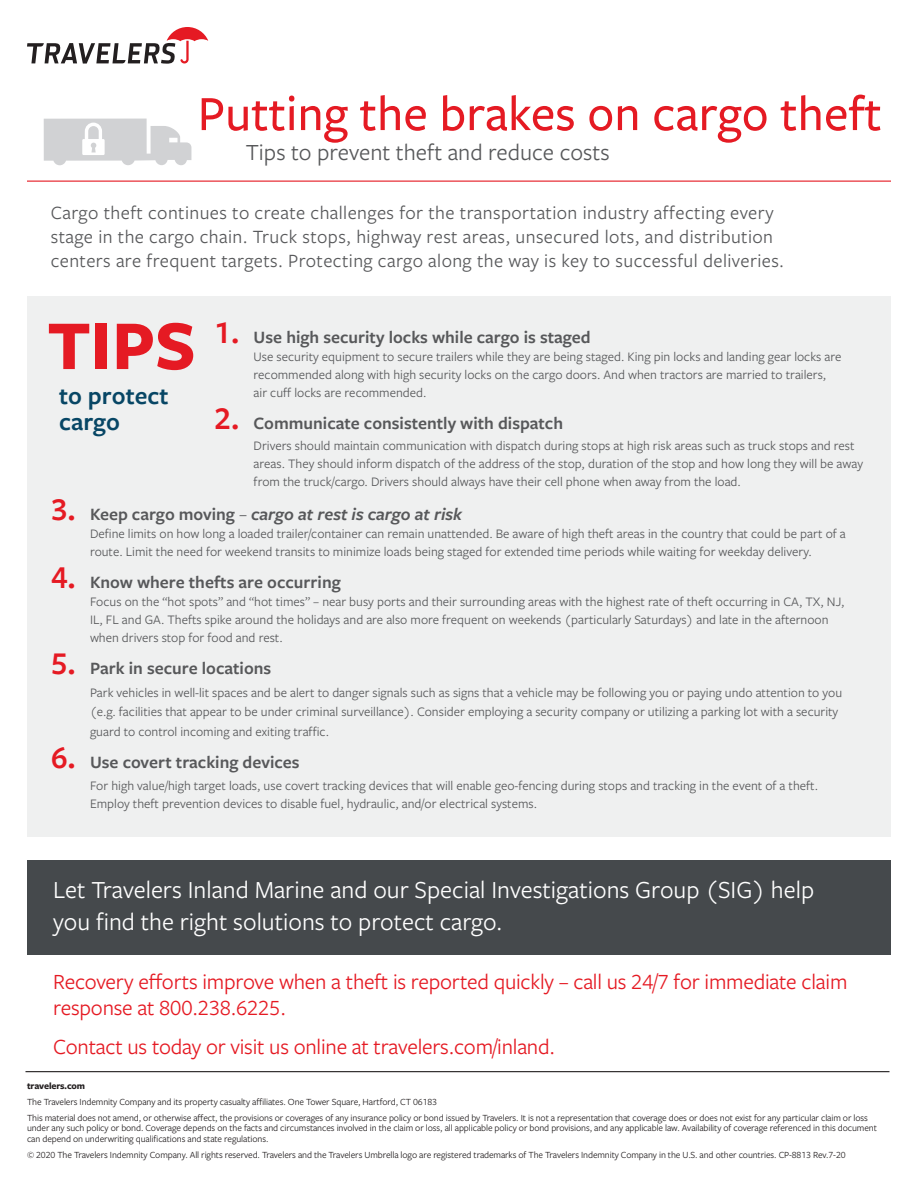
<style>
.page{position:relative;width:918px;height:1188px;background:#fff}
.page>*{position:absolute;margin:0;border:0;box-sizing:border-box;transform-origin:0 0}
.t1{font:700 72.45px "Freight Sans Pro";color:#e51a23}
.Call_Out_Gray{font:500 51px "Freight Sans Pro";color:#e51a23}
.t2{font:25.5px/31.5px "Freight Sans Pro";color:#fff}
.t3{font:600 25.5px/26px "Freight Sans Pro";color:#074665}
.Call_Out_Gray-2{font:24px "Freight Sans Pro";color:#57585a}
.t4{font:22.5px/25.5px "Freight Sans Pro";letter-spacing:-.01em;color:#e51a23}
.Body_copy{font:19.5px/24px "Freight Sans Pro";letter-spacing:.02em;color:#57585a}
.Body_copy-2{font:600 18px "Freight Sans Pro";color:#57585a}
.Body_copy-3{font:italic 600 18px "Freight Sans Pro";color:#57585a}
.Body_copy-4{font:13.5px/18px "Freight Sans Pro";color:#57585a}
.Disclaimer{font:9.75px/10.5px "Freight Sans Pro";letter-spacing:-.01em;color:#231f20}
.Disclaimer-2{font:700 9.75px "Freight Sans Pro";letter-spacing:-.01em;color:#231f20}
.s1{font-size:33px;color:#e51a23}
.s2{font-style:normal;font-size:33px;color:#e51a23}
.s3{font-style:normal}
.s4{font-weight:400;font-style:normal}
</style>
<div class="page">
<svg style="left:27px;top:27px;width:181px;height:37px"></svg>
<hr style="left:27px;top:181px;width:864px;height:1px;background:#e51a23">
<svg style="left:44px;top:119px;width:147px;height:46px"></svg>
<div style="left:27px;top:297px;width:864px;height:540px;background:#eff0f0"></div>
<hr style="left:26px;top:1071px;width:864px;height:1px;background:#231f20">
<div style="left:27px;top:860px;width:864px;height:95px;background:#45494c"></div>
<p class="Call_Out_Gray" style="left:198px;top:79px;width:686px">Putting the brakes on cargo theft</p>
<p class="Call_Out_Gray-2" style="left:246px;top:136px;width:365px">Tips to prevent theft and reduce costs</p>
<p class="Body_copy" style="left:51px;top:200px;width:735px">Cargo theft continues to create challenges for the transportation industry affecting every stage in the cargo chain. Truck stops, highway rest areas, unsecured lots, and distribution centers are frequent targets. Protecting cargo along the way is key to successful deliveries.</p>
<p class="t1" style="left:47px;top:296px;width:150px">TIPS</p>
<p class="t3" style="left:59px;top:382px;width:111px">to protect cargo</p>
<p class="Body_copy-2" style="left:215px;top:325px;width:378px"><span class="s1">1.</span> Use high security locks while cargo is staged</p>
<p class="Body_copy-4" style="left:254px;top:347px;width:589px">Use security equipment to secure trailers while they are being staged. King pin locks and landing gear locks are recommended along with high security locks on the cargo doors. And when tractors are married to trailers, air cuff locks are recommended.</p>
<p class="Body_copy-2" style="left:215px;top:411px;width:350px"><span class="s1">2.</span> Communicate consistently with dispatch</p>
<p class="Body_copy-4" style="left:254px;top:436px;width:611px">Drivers should maintain communication with dispatch during stops at high risk areas such as truck stops and rest areas. They should inform dispatch of the address of the stop, duration of the stop and how long they will be away from the truck/cargo. Drivers should always have their cell phone when away from the load.</p>
<p class="Body_copy-3" style="left:51px;top:502px;width:413px"><span class="s2">3.</span> <span class="s3">Keep cargo moving</span> <span class="s4">–</span> cargo at rest is cargo at risk</p>
<p class="Body_copy-4" style="left:90px;top:524px;width:757px">Define limits on how long a loaded trailer/container can remain unattended. Be aware of high theft areas in the country that could be part of a route. Limit the need for weekend transits to minimize loads being staged for extended time periods while waiting for weekday delivery.</p>
<p class="Body_copy-2" style="left:51px;top:570px;width:291px"><span class="s1">4.</span> Know where thefts are occurring</p>
<p class="Body_copy-4" style="left:90px;top:592px;width:756px">Focus on the “hot spots” and “hot times” – near busy ports and their surrounding areas with the highest rate of theft occurring in CA, TX, NJ,<br>IL, FL and GA. Thefts spike around the holidays and are also more frequent on weekends (particularly Saturdays) and late in the afternoon when drivers stop for food and rest.</p>
<p class="Body_copy-2" style="left:51px;top:656px;width:222px"><span class="s1">5.</span> Park in secure locations</p>
<p class="Body_copy-4" style="left:90px;top:682px;width:754px;line-height:19.5px">Park vehicles in well-lit spaces and be alert to danger signals such as signs that a vehicle may be following you or paying undo attention to you (e.g. facilities that appear to be under criminal surveillance). Consider employing a security company or utilizing a parking lot with a security guard to control incoming and exiting traffic.</p>
<p class="Body_copy-2" style="left:51px;top:750px;width:250px"><span class="s1">6.</span> Use covert tracking devices</p>
<p class="Body_copy-4" style="left:90px;top:776px;width:730px">For high value/high target loads, use covert tracking devices that will enable geo-fencing during stops and tracking in the event of a theft.<br>Employ theft prevention devices to disable fuel, hydraulic, and/or electrical systems.</p>
<p class="t2" style="left:53px;top:873px;width:762px">Let Travelers Inland Marine and our Special Investigations Group (SIG) help you find the right solutions to protect cargo.</p>
<p class="t4" style="left:53px;top:968px;width:796px">Recovery efforts improve when a theft is reported quickly – call us 24/7 for immediate claim response at 800.238.6225.</p>
<p class="t4" style="left:53px;top:1033px;width:503px">Contact us today or visit us online at travelers.com/inland.</p>
<p class="Disclaimer-2" style="left:27px;top:1079px;width:60px">travelers.com</p>
<p class="Disclaimer" style="left:27px;top:1096px;width:412px">The Travelers Indemnity Company and its property casualty affiliates. One Tower Square, Hartford, CT 06183</p>
<p class="Disclaimer" style="left:27px;top:1112px;width:851px">This material does not amend, or otherwise affect, the provisions or coverages of any insurance policy or bond issued by Travelers. It is not a representation that coverage does or does not exist for any particular claim or loss under any such policy or bond. Coverage depends on the facts and circumstances involved in the claim or loss, all applicable policy or bond provisions, and any applicable law. Availability of coverage referenced in this document can depend on underwriting qualifications and state regulations.</p>
<p class="Disclaimer" style="left:27px;top:1149px;width:820px">© 2020 The Travelers Indemnity Company. All rights reserved. Travelers and the Travelers Umbrella logo are registered trademarks of The Travelers Indemnity Company in the U.S. and other countries. CP-8813 Rev.7-20</p>
</div>
